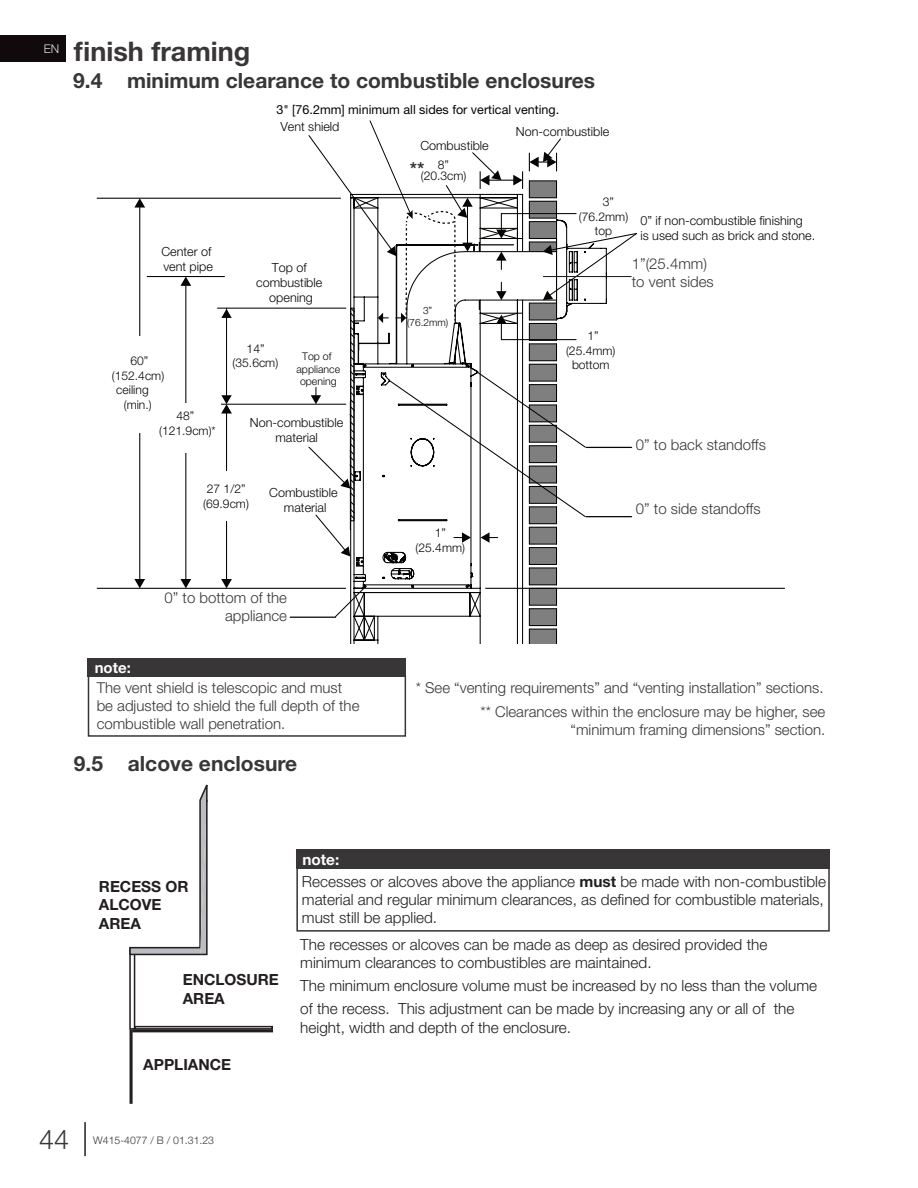
<style>
.page{position:relative;width:918px;height:1188px;background:#fff}
.page>*{position:absolute;margin:0;border:0;box-sizing:border-box;transform-origin:0 0}
.t1{font:700 27px "Helvetica Neue";color:#393637}
.t2{font:300 27px "Helvetica Neue";color:#393637}
.t3{font:700 21px "Helvetica Neue";color:#393637}
.t4{font:700 18px "Helvetica Neue";color:#393637}
.t5{font:300 15.3px/18.5px "Helvetica Neue";color:#231f20}
.t6{font:700 15.3px/18.5px "Helvetica Neue";color:#231f20}
.t7{font:300 15px/18px "Helvetica Neue";color:#393637}
.t8{font:700 15px "Helvetica Neue";color:#fff}
.t9{font:300 12.6px/15.1px "Helvetica Neue";color:#050504;text-align:center}
.t10{font:12.6px "Helvetica Neue";color:#040503}
.t11{font:300 12px/14.5px "Helvetica Neue";color:#050504;text-align:center}
.t12{font:300 12px "Helvetica Neue";color:#dcdddf}
.t13{font:300 10.5px/12.8px "Helvetica Neue";color:#050504;text-align:center}
.t14{font:300 10.5px "Helvetica Neue";color:#393637}
.t15{font:300 10.05px/12px "Helvetica Neue";color:#050504;text-align:center}
.s1{font-weight:700;color:#fff}
.s2{font-weight:700}
</style>
<div class="page">
<div style="left:0;top:36px;width:65px;height:26px;background:#110a0c"></div>
<hr style="left:84px;top:1122px;width:2px;height:34px;background:#231f20">
<div style="left:88px;top:675px;width:318px;height:62px;border:2px solid #393637"></div>
<div style="left:88px;top:658px;width:318px;height:18px;background:#393637"></div>
<hr style="left:485px;top:588px;width:300px;height:1px;background:#050504">
<hr style="left:97px;top:588px;width:249px;height:1px;background:#050504">
<hr style="left:147px;top:276px;width:78px;height:1px;background:#050504">
<hr style="left:185px;top:284px;width:1px;height:297px;background:#050504">
<svg style="left:180px;top:277px;width:11px;height:9px"></svg>
<svg style="left:180px;top:579px;width:11px;height:9px"></svg>
<hr style="left:226px;top:412px;width:1px;height:169px;background:#050504">
<svg style="left:221px;top:579px;width:11px;height:9px"></svg>
<hr style="left:139px;top:202px;width:1px;height:379px;background:#050504">
<svg style="left:134px;top:579px;width:11px;height:9px"></svg>
<svg style="left:134px;top:199px;width:11px;height:9px"></svg>
<hr style="left:97px;top:198px;width:244px;height:1px;background:#050504">
<hr style="left:217px;top:404px;width:129px;height:1px;background:#050504">
<hr style="left:217px;top:308px;width:129px;height:1px;background:#050504">
<hr style="left:226px;top:308px;width:1px;height:89px;background:#050504">
<svg style="left:221px;top:395px;width:11px;height:19px"></svg>
<svg style="left:221px;top:309px;width:11px;height:9px"></svg>
<div style="left:105px;top:336px;width:70px;height:96px;background:#fff"></div>
<div style="left:192px;top:472px;width:69px;height:49px;background:#fff"></div>
<div style="left:151px;top:403px;width:70px;height:49px;background:#fff"></div>
<hr style="left:290px;top:617px;width:46px;height:1px;background:#050504">
<svg style="left:307px;top:120px;width:331px;height:524px"></svg>
<div style="left:129px;top:948px;width:6px;height:82px;border:2px solid #231f20"></div>
<div style="left:134px;top:1026px;width:139px;height:4px;border:2px solid #231f20"></div>
<hr style="left:130px;top:1029px;width:3px;height:75px;background:#231f20">
<svg style="left:129px;top:784px;width:79px;height:172px"></svg>
<hr style="left:132px;top:1029px;width:141px;height:3px;background:#231f20">
<div style="left:296px;top:862px;width:534px;height:70px;border:2px solid #393637"></div>
<div style="left:296px;top:850px;width:534px;height:19px;background:#393637"></div>
<p class="t12" style="left:44px;top:39px;width:17px">EN</p>
<h1 class="t1" style="left:74px;top:30px;width:178px">finish framing</h1>
<h2 class="t3" style="left:73px;top:64px;width:523px">9.4 minimum clearance to combustible enclosures</h2>
<p class="t10" style="left:276px;top:100px;width:284px">3" [76.2mm] minimum all sides for vertical venting.</p>
<p class="t9" style="left:280px;top:119px;width:61px">Vent shield</p>
<p class="t9" style="left:161px;top:243px;width:53px;text-align:left">Center of vent pipe</p>
<p class="t11" style="left:130px;top:353px;width:19px">60”</p>
<p class="t11" style="left:112px;top:368px;width:54px">(152.4cm)</p>
<p class="t11" style="left:116px;top:382px;width:34px">ceiling</p>
<p class="t11" style="left:124px;top:397px;width:29px">(min.)</p>
<p class="t11" style="left:159px;top:408px;width:58px">48” (121.9cm)*</p>
<p class="t9" style="left:256px;top:259px;width:68px">Top of combustible opening</p>
<p class="t11" style="left:233px;top:341px;width:47px">14” (35.6cm)</p>
<p class="t13" style="left:297px;top:349px;width:45px">Top of appliance opening</p>
<p class="t9" style="left:250px;top:414px;width:95px">Non-combustible material</p>
<p class="t11" style="left:203px;top:481px;width:47px;text-align:left">27 1/2” (69.9cm)</p>
<p class="t9" style="left:269px;top:485px;width:70px">Combustible material</p>
<p class="t9" style="left:420px;top:138px;width:70px">Combustible</p>
<p class="t11" style="left:421px;top:158px;width:47px;line-height:11.7px">8” (20.3cm)</p>
<p class="t4" style="left:410px;top:155px;width:16px">**</p>
<p class="t15" style="left:407px;top:304px;width:43px">3” (76.2mm)</p>
<p class="t11" style="left:416px;top:525px;width:51px">1” (25.4mm)</p>
<p class="t9" style="left:516px;top:123px;width:95px">Non-combustible</p>
<p class="t11" style="left:603px;top:194px;width:13px">3”</p>
<p class="t11" style="left:579px;top:209px;width:51px">(76.2mm)</p>
<p class="t11" style="left:595px;top:223px;width:19px">top</p>
<p class="t9" style="left:640px;top:212px;width:176px;text-align:left">0” if non-combustible finishing<br>is used such as brick and stone.</p>
<p class="t7" style="left:632px;top:254px;width:83px">1”(25.4mm) to vent sides</p>
<p class="t11" style="left:566px;top:328px;width:51px">1” (25.4mm) bottom</p>
<p class="t7" style="left:636px;top:435px;width:132px">0” to back standoffs</p>
<p class="t7" style="left:636px;top:499px;width:126px">0” to side standoffs</p>
<p class="t7" style="left:165px;top:588px;width:124px;text-align:right">0” to bottom of the appliance</p>
<p class="t8" style="left:95px;top:656px;width:38px">note:</p>
<p class="t7" style="left:97px;top:678px;width:247px">The vent shield is telescopic and must</p>
<p class="t7" style="left:416px;top:678px;width:409px">* See “venting requirements” and “venting installation” sections.</p>
<p class="t7" style="left:97px;top:696px;width:264px">be adjusted to shield the full depth of the combustible wall penetration.</p>
<p class="t7" style="left:480px;top:702px;width:346px;text-align:right">** Clearances within the enclosure may be higher, see “minimum framing dimensions” section.</p>
<h2 class="t3" style="left:74px;top:747px;width:225px">9.5 alcove enclosure</h2>
<p class="t6" style="left:99px;top:878px;width:91px">RECESS OR<br>ALCOVE<br>AREA</p>
<p class="t6" style="left:183px;top:971px;width:98px">ENCLOSURE<br>AREA</p>
<p class="t6" style="left:143px;top:1056px;width:89px">APPLIANCE</p>
<p class="t5" style="left:302px;top:848px;width:526px;line-height:21.5px"><span class="s1">note:<br></span>Recesses or alcoves above the appliance <span class="s2">must</span> be made with non-combustible</p>
<p class="t5" style="left:302px;top:889px;width:523px">material and regular minimum clearances, as defined for combustible materials, must still be applied.</p>
<p class="t5" style="left:300px;top:934px;width:469px">The recesses or alcoves can be made as deep as desired provided the minimum clearances to combustibles are maintained.</p>
<p class="t5" style="left:300px;top:973px;width:518px;line-height:23.1px">The minimum enclosure volume must be increased by no less than the volume of the recess. This adjustment can be made by increasing any or all of the</p>
<p class="t5" style="left:300px;top:1017px;width:272px">height, width and depth of the enclosure.</p>
<h1 class="t2" style="left:39px;top:1118px;width:32px">44</h1>
<p class="t14" style="left:93px;top:1132px;width:122px">W415-4077 / B / 01.31.23</p>
</div>
